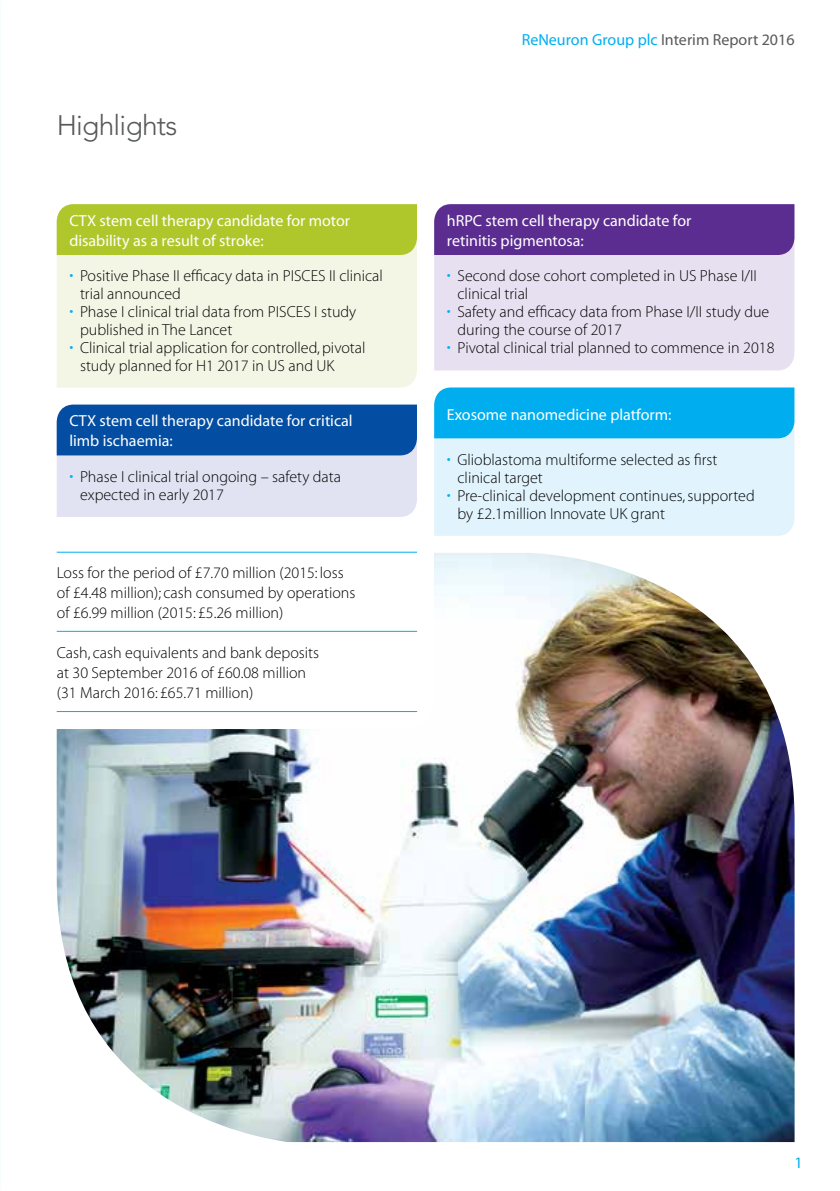
<style>
.page{position:relative;width:840px;height:1191px;background:#fff}
.page>*{position:absolute;margin:0;border:0;box-sizing:border-box;transform-origin:0 0}
.t1{font:300 28px "Avenir";letter-spacing:-.025em;color:#58595b}
.t2{font:300 16px/18px "Myriad";color:#000}
.t3{font:16px/20px "Myriad";color:#fff}
.t4{font:16px "Myriad";color:#58595b}
.t5{font:16px "Myriad";color:#00aeef}
.s1{color:#00aeef}
</style>
<div class="page">
<img style="left:57px;top:553px;width:737px;height:589px">
<svg style="left:56px;top:551px;width:378px;height:178px"></svg>
<div style="left:57px;top:255px;width:360px;height:132px;background:#f3f6e5"></div>
<div style="left:57px;top:204px;width:360px;height:51px;background:#b0c72c"></div>
<div style="left:57px;top:455px;width:360px;height:62px;background:#e1e2f2"></div>
<div style="left:57px;top:404px;width:360px;height:51px;background:#034ea2"></div>
<div style="left:434px;top:438px;width:360px;height:98px;background:#e1f4fd"></div>
<div style="left:434px;top:387px;width:360px;height:51px;background:#00aeef"></div>
<div style="left:434px;top:255px;width:360px;height:115px;background:#e6e0f0"></div>
<div style="left:434px;top:204px;width:360px;height:51px;background:#5c2d91"></div>
<hr style="left:57px;top:552px;width:360px;height:1px;background:#00aeef">
<hr style="left:57px;top:631px;width:360px;height:1px;background:#00aeef">
<hr style="left:57px;top:711px;width:360px;height:1px;background:#00aeef">
<h1 class="t1" style="left:57px;top:109px;width:122px">Highlights</h1>
<p class="t3" style="left:69px;top:211px;width:282px">CTX stem cell therapy candidate for motor disability as a result of stroke:</p>
<p class="t2" style="left:80px;top:267px;width:304px;text-indent:-11px"><span class="s1">•</span> Positive Phase II efficacy data in PISCES II clinical trial announced</p>
<p class="t2" style="left:80px;top:303px;width:277px;text-indent:-11px"><span class="s1">•</span> Phase I clinical trial data from PISCES I study published in The Lancet</p>
<p class="t2" style="left:80px;top:339px;width:287px;text-indent:-11px"><span class="s1">•</span> Clinical trial application for controlled, pivotal study planned for H1 2017 in US and UK</p>
<p class="t3" style="left:69px;top:411px;width:284px">CTX stem cell therapy candidate for critical limb ischaemia:</p>
<p class="t2" style="left:80px;top:468px;width:262px;text-indent:-11px"><span class="s1">•</span> Phase I clinical trial ongoing – safety data expected in early 2017</p>
<p class="t2" style="left:57px;top:563px;width:300px;line-height:20px">Loss for the period of £7.70 million (2015: loss of £4.48 million); cash consumed by operations of £6.99 million (2015: £5.26 million)</p>
<p class="t2" style="left:57px;top:643px;width:264px;line-height:20px">Cash, cash equivalents and bank deposits at 30 September 2016 of £60.08 million (31 March 2016: £65.71 million)</p>
<p class="t4" style="left:521px;top:32px;width:274px"><span class="s1">ReNeuron Group plc</span> Interim Report 2016</p>
<p class="t3" style="left:446px;top:211px;width:246px">hRPC stem cell therapy candidate for retinitis pigmentosa:</p>
<p class="t2" style="left:457px;top:268px;width:300px;text-indent:-11px"><span class="s1">•</span> Second dose cohort completed in US Phase I/II clinical trial</p>
<p class="t2" style="left:457px;top:304px;width:313px;text-indent:-11px"><span class="s1">•</span> Safety and efficacy data from Phase I/II study due during the course of 2017</p>
<p class="t2" style="left:446px;top:340px;width:329px"><span class="s1">•</span> Pivotal clinical trial planned to commence in 2018</p>
<p class="t3" style="left:446px;top:405px;width:226px">Exosome nanomedicine platform:</p>
<p class="t2" style="left:457px;top:451px;width:261px;text-indent:-11px"><span class="s1">•</span> Glioblastoma multiforme selected as first clinical target</p>
<p class="t2" style="left:457px;top:487px;width:298px;text-indent:-11px"><span class="s1">•</span> Pre-clinical development continues, supported by £2.1million Innovate UK grant</p>
<p class="t5" style="left:794px;top:1155px;width:10px">1</p>
</div>
